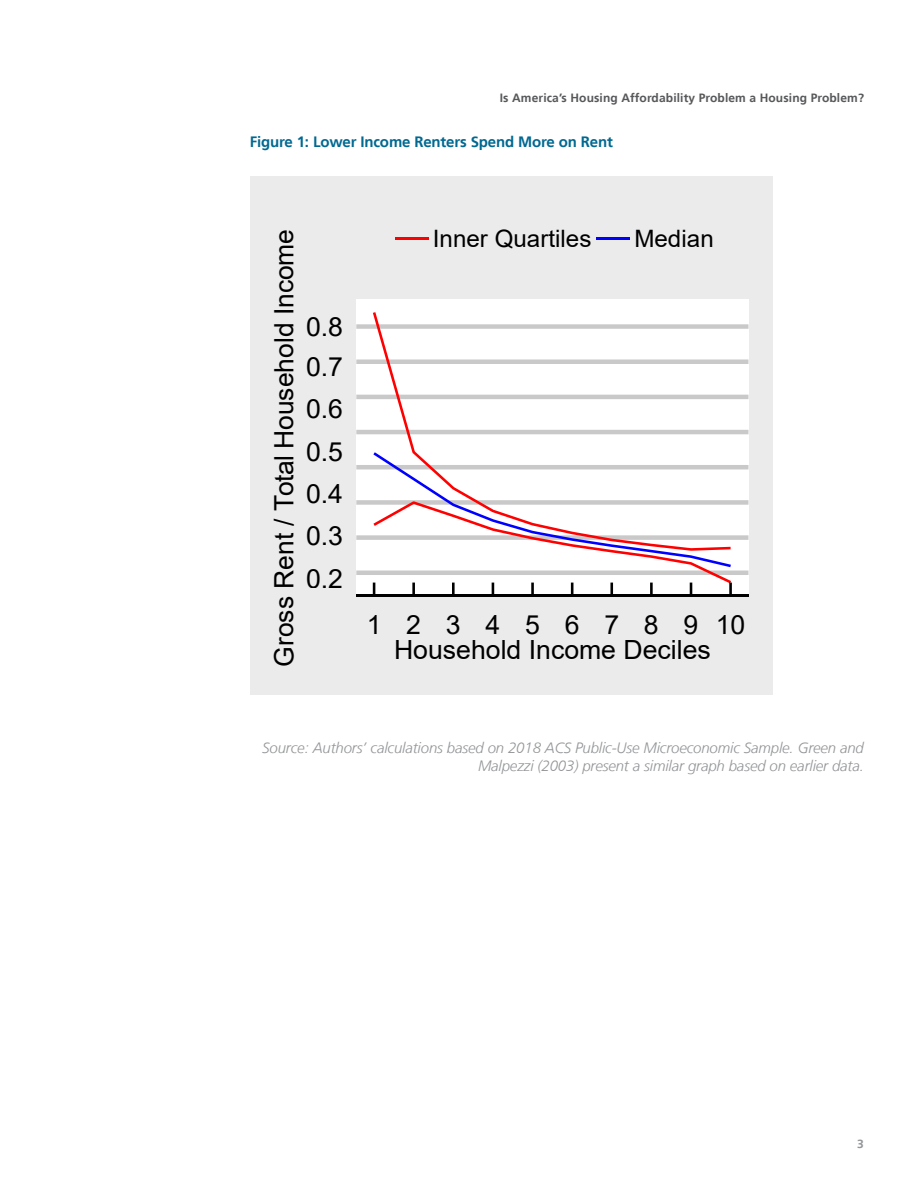
<style>
.page{position:relative;width:918px;height:1188px;background:#fff}
.page>*{position:absolute;margin:0;border:0;box-sizing:border-box;transform-origin:0 0}
.t1{font:26.7px "Arial";color:#000}
.t2{font:26.4px/42px "Arial";color:#000;text-align:justify}
.t3{font:26.4px "Arial";letter-spacing:.93em;color:#000}
.t4{font:24px "Arial";color:#000}
.t5{font:italic 300 15px/18px "Frutiger";letter-spacing:-.01em;color:#939598;text-align:right}
.Main_Text{font:700 15px "Frutiger";letter-spacing:-.01em;color:#006991}
.t6{font:700 12px "Frutiger";letter-spacing:.01em;color:#57585a}
.t7{font:700 12px "Frutiger";color:#939598}
</style>
<div class="page">
<div style="left:250px;top:176px;width:522px;height:519px;background:#ebebeb"></div>
<div style="left:356px;top:299px;width:393px;height:297px;background:#fff"></div>
<svg style="left:356px;top:324px;width:392px;height:251px"></svg>
<svg style="left:371px;top:312px;width:363px;height:274px"></svg>
<hr style="left:356px;top:595px;width:393px;height:2px;background:#000">
<svg style="left:373px;top:583px;width:2px;height:12px"></svg>
<svg style="left:412px;top:583px;width:3px;height:12px"></svg>
<svg style="left:452px;top:583px;width:3px;height:12px"></svg>
<svg style="left:492px;top:583px;width:2px;height:12px"></svg>
<svg style="left:531px;top:583px;width:3px;height:12px"></svg>
<svg style="left:571px;top:583px;width:2px;height:12px"></svg>
<svg style="left:610px;top:583px;width:3px;height:12px"></svg>
<svg style="left:650px;top:583px;width:3px;height:12px"></svg>
<svg style="left:690px;top:583px;width:2px;height:12px"></svg>
<svg style="left:729px;top:583px;width:3px;height:12px"></svg>
<hr style="left:395px;top:238px;width:34px;height:2px;background:#f00">
<hr style="left:597px;top:238px;width:33px;height:2px;background:#00f">
<p class="t6" style="left:500px;top:91px;width:366px">Is America’s Housing Affordability Problem a Housing Problem?</p>
<p class="Main_Text" style="left:250px;top:133px;width:365px">Figure 1: Lower Income Renters Spend More on Rent</p>
<p class="t1" style="left:266px;top:667px;width:439px;rotate:-90deg">Gross Rent / Total Household Income</p>
<p class="t2" style="left:306px;top:305px;width:39px">0.8<br>0.7<br>0.6<br>0.5<br>0.4<br>0.3<br>0.2</p>
<p class="t4" style="left:433px;top:222px;width:160px">Inner Quartiles</p>
<p class="t4" style="left:634px;top:222px;width:81px">Median</p>
<p class="t3" style="left:446px;top:606px;width:301px">345678910</p>
<p class="t2" style="left:394px;top:629px;width:318px">Household Income Deciles</p>
<p class="t5" style="left:262px;top:739px;width:603px">Source: Authors’ calculations based on 2018 ACS Public-Use Microeconomic Sample. Green and<br>Malpezzi (2003) present a similar graph based on earlier data.</p>
<p class="t7" style="left:857px;top:1136px;width:8px">3</p>
</div>
